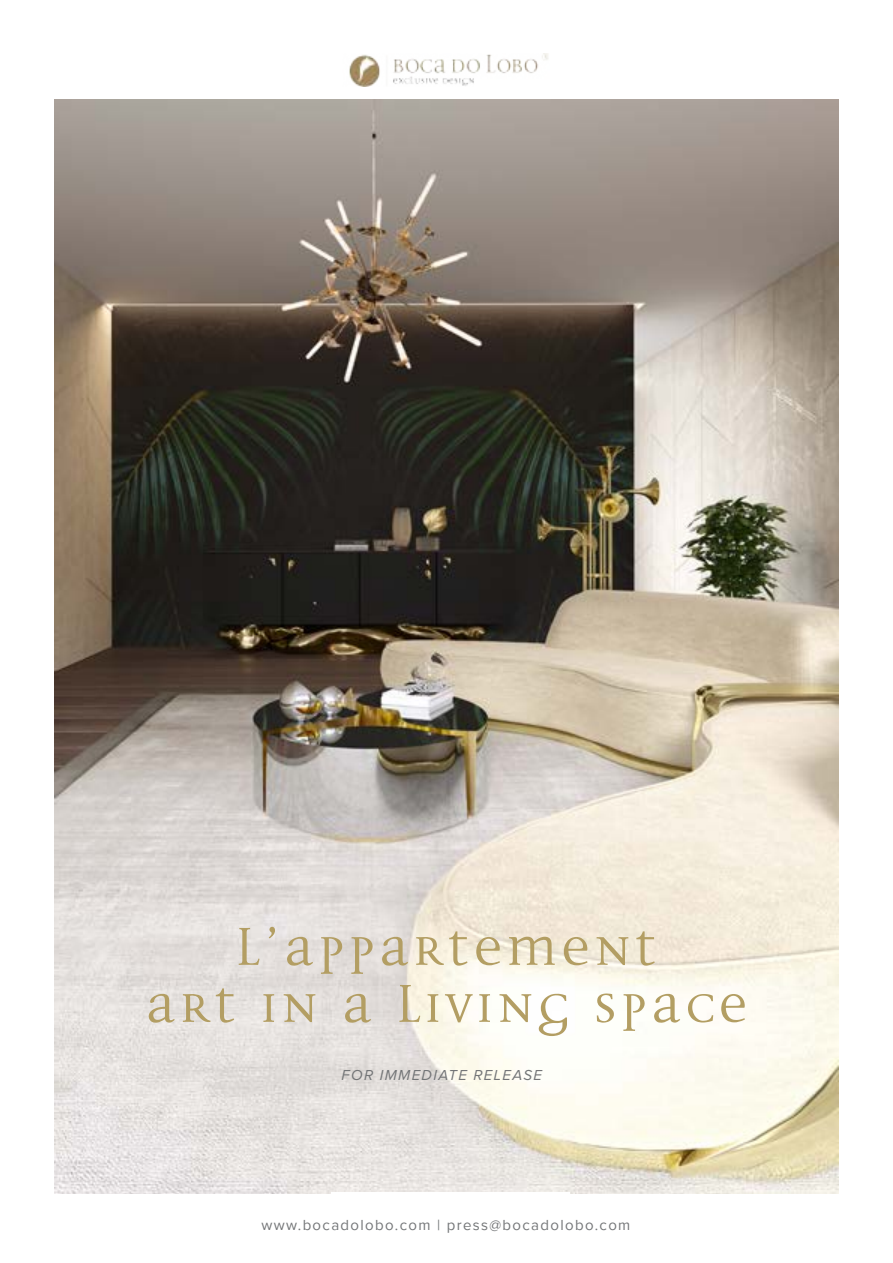
<style>
.page{position:relative;width:893px;height:1263px;background:#fff}
.page>*{position:absolute;margin:0;border:0;box-sizing:border-box;transform-origin:0 0}
.t1{font:72px/57px "Disturbance";letter-spacing:.05em;color:#b39e63;text-align:center}
.t2{font:15px "Proxima Nova";letter-spacing:.09em;color:#737577}
.t3{font:italic 15px "Proxima Nova A";letter-spacing:.09em;color:#737577}
</style>
<div class="page">
<img style="left:55px;top:100px;width:784px;height:1094px">
<div style="left:331px;top:1193px;width:239px;height:57px;background:#fff"></div>
<img style="left:349px;top:54px;width:199px;height:33px">
<h1 class="t1" style="left:146px;top:919px;width:603px">L’APPARTEMENT<br>ART IN A LIVING SPACE</h1>
<p class="t3" style="left:342px;top:1066px;width:202px">FOR IMMEDIATE RELEASE</p>
<p class="t2" style="left:261px;top:1217px;width:370px">www.bocadolobo.com | press@bocadolobo.com</p>
</div>
